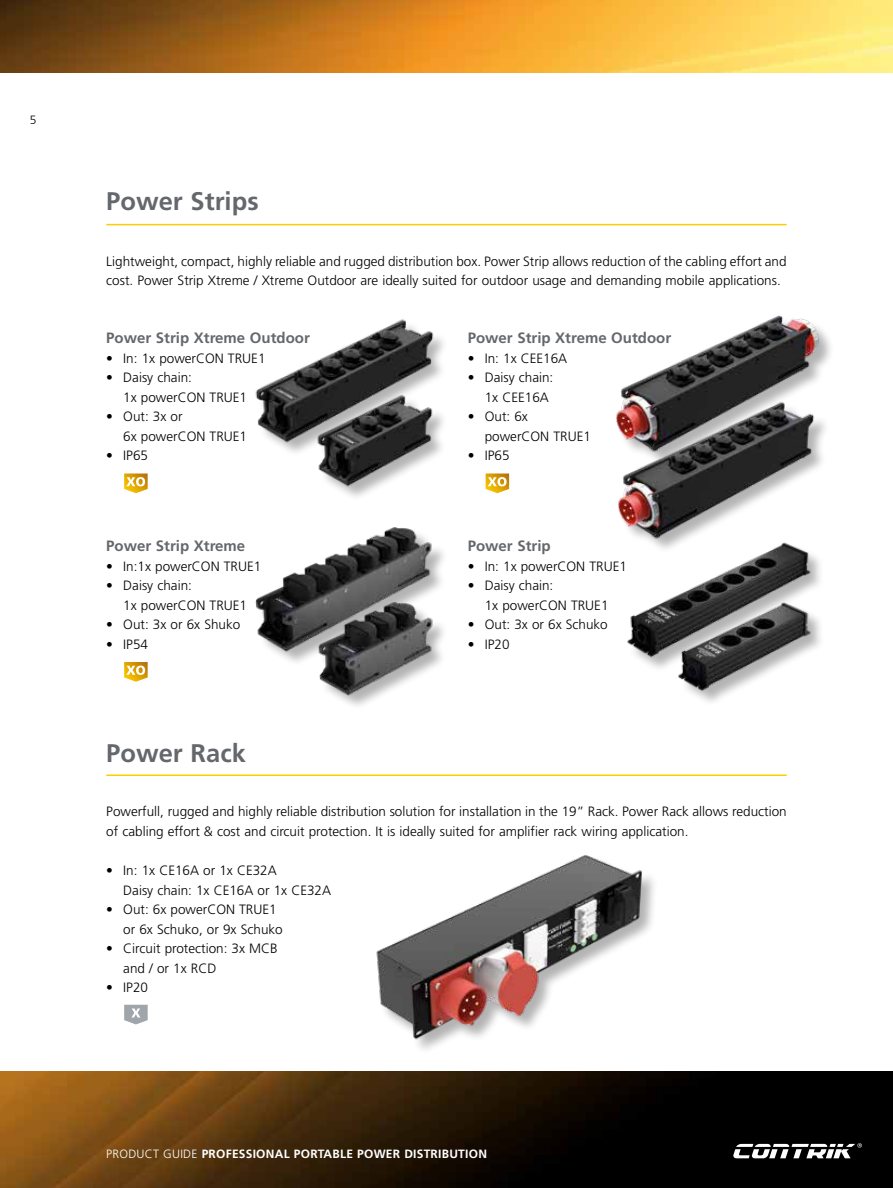
<style>
.page{position:relative;width:893px;height:1188px;background:#fff}
.page>*{position:absolute;margin:0;border:0;box-sizing:border-box;transform-origin:0 0}
.t1{font:700 25.5px "Frutiger";color:#64686c}
.t2{font:700 15px "Frutiger";color:#64686c}
.t3{font:300 13.5px/19.5px "Frutiger";color:#000}
.t4{font:700 12px "Frutiger";letter-spacing:.02em;color:#fff}
.t5{font:300 12px "Frutiger";color:#000}
.s1{font-weight:300}
</style>
<div class="page">
<img style="left:0;top:0;width:893px;height:72px">
<img style="left:0;top:1071px;width:893px;height:117px">
<svg style="left:733px;top:1143px;width:129px;height:15px"></svg>
<hr style="left:106px;top:224px;width:681px;height:1px;background:#fc0">
<hr style="left:106px;top:774px;width:681px;height:2px;background:#fc0">
<img style="left:318px;top:457px;width:114px;height:36px">
<div style="left:257px;top:321px;width:191px;height:136px;background:#000;opacity:.3"></div>
<img style="left:255px;top:319px;width:186px;height:131px">
<svg style="left:486px;top:474px;width:23px;height:19px"></svg>
<svg style="left:124px;top:474px;width:24px;height:19px"></svg>
<img style="left:376px;top:855px;width:278px;height:194px">
<img style="left:620px;top:315px;width:211px;height:81px">
<img style="left:616px;top:396px;width:206px;height:116px">
<img style="left:319px;top:667px;width:114px;height:39px">
<div style="left:257px;top:528px;width:191px;height:139px;background:#000;opacity:.3"></div>
<img style="left:255px;top:527px;width:193px;height:135px">
<img style="left:678px;top:673px;width:88px;height:29px">
<div style="left:628px;top:543px;width:198px;height:130px;background:#000;opacity:.3"></div>
<img style="left:619px;top:512px;width:207px;height:156px">
<svg style="left:124px;top:662px;width:24px;height:20px"></svg>
<svg style="left:124px;top:1005px;width:24px;height:19px"></svg>
<p class="t5" style="left:30px;top:113px;width:8px">5</p>
<h1 class="t1" style="left:106px;top:187px;width:154px">Power Strips</h1>
<p class="t3" style="left:106px;top:251px;width:682px">Lightweight, compact, highly reliable and rugged distribution box. Power Strip allows reduction of the cabling effort and cost. Power Strip Xtreme / Xtreme Outdoor are ideally suited for outdoor usage and demanding mobile applications.</p>
<p class="t2" style="left:106px;top:329px;width:205px">Power Strip Xtreme Outdoor</p>
<p class="t3" style="left:106px;top:348px;width:161px">• In: 1x powerCON TRUE1</p>
<p class="t3" style="left:123px;top:368px;width:125px;text-indent:-17px">• Daisy chain:<br>1x powerCON TRUE1</p>
<p class="t3" style="left:123px;top:407px;width:125px;text-indent:-17px">• Out: 3x or<br>6x powerCON TRUE1</p>
<p class="t3" style="left:106px;top:446px;width:43px">• IP65</p>
<p class="t2" style="left:106px;top:537px;width:140px">Power Strip Xtreme</p>
<p class="t3" style="left:106px;top:556px;width:157px">• In:1x powerCON TRUE1</p>
<p class="t3" style="left:123px;top:576px;width:125px;text-indent:-17px">• Daisy chain:<br>1x powerCON TRUE1</p>
<p class="t3" style="left:106px;top:615px;width:136px">• Out: 3x or 6x Shuko</p>
<p class="t3" style="left:106px;top:634px;width:43px">• IP54</p>
<h1 class="t1" style="left:106px;top:738px;width:141px">Power Rack</h1>
<p class="t2" style="left:468px;top:329px;width:205px">Power Strip Xtreme Outdoor</p>
<p class="t3" style="left:468px;top:348px;width:101px">• In: 1x CEE16A</p>
<p class="t3" style="left:485px;top:368px;width:70px;text-indent:-17px">• Daisy chain:<br>1x CEE16A</p>
<p class="t3" style="left:485px;top:407px;width:108px;text-indent:-17px">• Out: 6x powerCON TRUE1</p>
<p class="t3" style="left:468px;top:446px;width:43px">• IP65</p>
<p class="t2" style="left:468px;top:537px;width:84px">Power Strip</p>
<p class="t3" style="left:468px;top:556px;width:161px">• In: 1x powerCON TRUE1</p>
<p class="t3" style="left:485px;top:576px;width:125px;text-indent:-17px">• Daisy chain:<br>1x powerCON TRUE1</p>
<p class="t3" style="left:468px;top:615px;width:142px">• Out: 3x or 6x Schuko</p>
<p class="t3" style="left:468px;top:634px;width:43px">• IP20</p>
<p class="t3" style="left:106px;top:802px;width:682px">Powerfull, rugged and highly reliable distribution solution for installation in the 19” Rack. Power Rack allows reduction of cabling effort &amp; cost and circuit protection. It is ideally suited for amplifier rack wiring application.</p>
<p class="t3" style="left:123px;top:861px;width:209px;text-indent:-17px">• In: 1x CE16A or 1x CE32A<br>Daisy chain: 1x CE16A or 1x CE32A</p>
<p class="t3" style="left:123px;top:900px;width:161px;text-indent:-17px">• Out: 6x powerCON TRUE1 or 6x Schuko, or 9x Schuko</p>
<p class="t3" style="left:123px;top:939px;width:156px;text-indent:-17px">• Circuit protection: 3x MCB and / or 1x RCD</p>
<p class="t3" style="left:106px;top:978px;width:43px">• IP20</p>
<p class="t4" style="left:106px;top:1147px;width:382px"><span class="s1">PRODUCT GUIDE</span> PROFESSIONAL PORTABLE POWER DISTRIBUTION</p>
</div>
